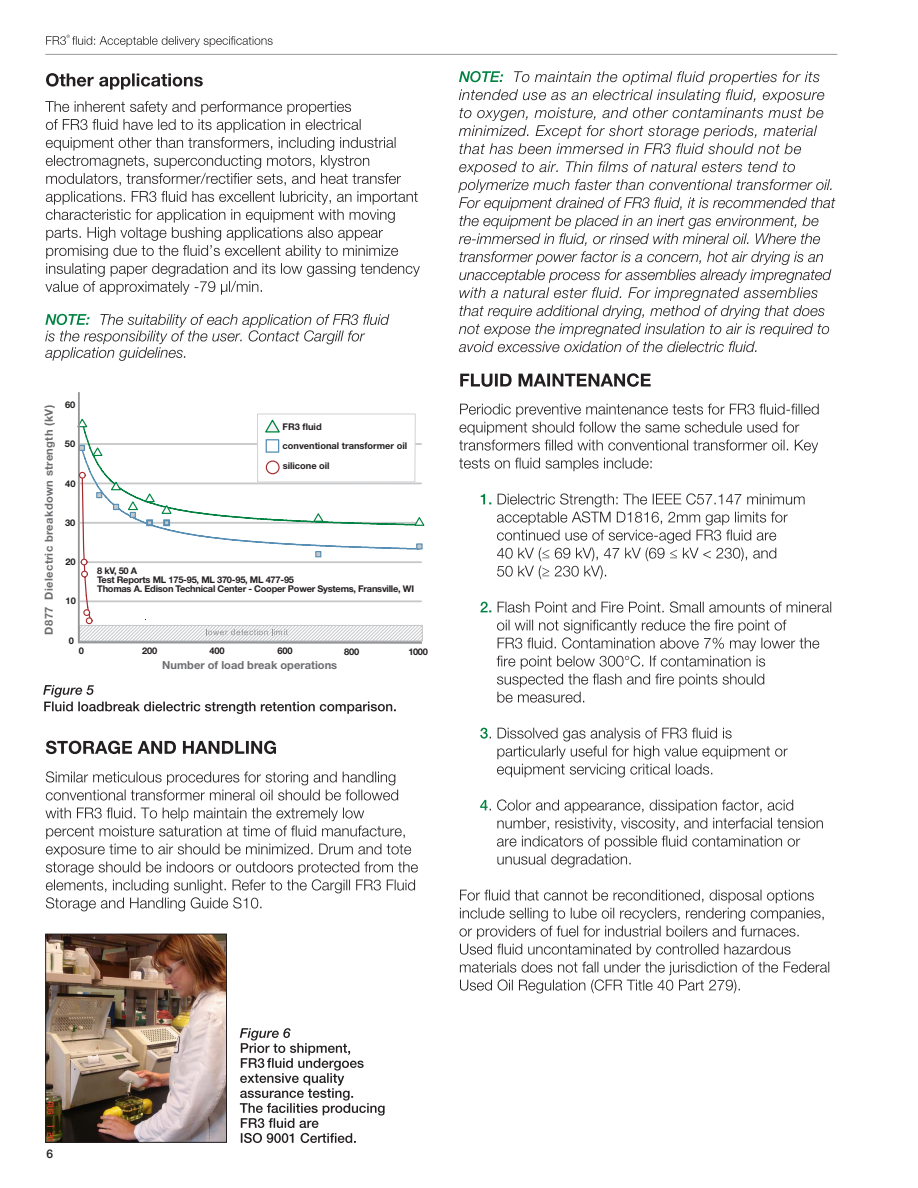
<style>
.page{position:relative;width:918px;height:1188px;background:#fff}
.page>*{position:absolute;margin:0;border:0;box-sizing:border-box;transform-origin:0 0}
.t1{font:500 12px "Helvetica Neue LT Std";color:#231f20}
.t2{font:700 11.1px "Helvetica Neue LT Std";letter-spacing:.025em;color:#6c6d70}
.t3{font:700 11.1px "Helvetica Neue LT Std";color:#6c6d70}
.t4{font:700 9.3px/9.3px "Helvetica Neue LT Std";letter-spacing:-.025em;color:#231f20}
.t5{font:700 9.3px/20.2px "Helvetica Neue LT Std";color:#231f20}
</style>
<div class="page">
<svg style="left:46px;top:35px;width:227px;height:12px"></svg>
<hr style="left:45px;top:54px;width:792px;height:1px;background:#99989b">
<svg style="left:77px;top:392px;width:345px;height:252px"></svg>
<div style="left:258px;top:414px;width:157px;height:68px;background:#fff"></div>
<div style="left:257px;top:414px;width:159px;height:68px;border:1px solid #d1d2d4"></div>
<svg style="left:77px;top:418px;width:348px;height:224px"></svg>
<div style="left:266px;top:439px;width:13px;height:14px;background:#fff;border:1px solid #568eb5"></div>
<svg style="left:81px;top:571px;width:7px;height:6px"></svg>
<div style="left:86px;top:617px;width:7px;height:7px;background:#fff;border:1px solid #a52a2e;border-radius:50%"></div>
<div style="left:83px;top:609px;width:7px;height:7px;background:#fff;border:1px solid #a52a2e;border-radius:50%"></div>
<div style="left:79px;top:472px;width:7px;height:7px;background:#fff;border:1px solid #a52a2e;border-radius:50%"></div>
<svg style="left:81px;top:559px;width:7px;height:6px"></svg>
<svg style="left:45px;top:808px;width:373px;height:103px"></svg>
<svg style="left:46px;top:771px;width:352px;height:30px"></svg>
<svg style="left:46px;top:741px;width:230px;height:13px"></svg>
<svg style="left:45px;top:314px;width:344px;height:47px"></svg>
<svg style="left:45px;top:101px;width:375px;height:194px"></svg>
<svg style="left:46px;top:73px;width:157px;height:17px"></svg>
<svg style="left:460px;top:890px;width:369px;height:103px"></svg>
<svg style="left:480px;top:799px;width:343px;height:68px"></svg>
<svg style="left:480px;top:728px;width:308px;height:49px"></svg>
<svg style="left:497px;top:620px;width:322px;height:83px"></svg>
<svg style="left:498px;top:601px;width:333px;height:12px"></svg>
<svg style="left:480px;top:602px;width:11px;height:10px"></svg>
<svg style="left:497px;top:493px;width:308px;height:86px"></svg>
<svg style="left:481px;top:494px;width:10px;height:10px"></svg>
<svg style="left:459px;top:404px;width:360px;height:67px"></svg>
<svg style="left:460px;top:373px;width:191px;height:14px"></svg>
<svg style="left:458px;top:161px;width:377px;height:191px"></svg>
<svg style="left:459px;top:71px;width:365px;height:83px"></svg>
<svg style="left:240px;top:1028px;width:145px;height:115px"></svg>
<img style="left:47px;top:936px;width:178px;height:205px">
<div style="left:45px;top:934px;width:182px;height:209px;border:1px solid #231f20"></div>
<svg style="left:43px;top:685px;width:353px;height:29px"></svg>
<p class="t2" style="left:42px;top:635px;width:231px;rotate:-90deg">D877 Dielectric breakdown strength (kV)</p>
<p class="t4" style="left:65px;top:399px;width:12px">60</p>
<p class="t4" style="left:65px;top:439px;width:12px">50</p>
<p class="t4" style="left:65px;top:478px;width:12px">40</p>
<p class="t4" style="left:65px;top:518px;width:12px">30</p>
<p class="t4" style="left:65px;top:557px;width:12px">20</p>
<p class="t4" style="left:66px;top:596px;width:12px">10</p>
<p class="t4" style="left:69px;top:636px;width:7px">0</p>
<p class="t4" style="left:79px;top:646px;width:7px">0</p>
<p class="t4" style="left:283px;top:422px;width:41px">FR3 fluid</p>
<p class="t5" style="left:283px;top:435px;width:126px">conventional transformer oil silicone oil</p>
<p class="t4" style="left:97px;top:566px;width:318px">8 kV, 50 A<br>Test Reports ML 175-95, ML 370-95, ML 477-95<br>Thomas A. Edison Technical Center - Cooper Power Systems, Fransville, WI</p>
<p class="t4" style="left:142px;top:646px;width:17px">200</p>
<p class="t4" style="left:209px;top:645px;width:17px">400</p>
<p class="t4" style="left:277px;top:646px;width:17px">600</p>
<p class="t4" style="left:344px;top:646px;width:17px">800</p>
<p class="t4" style="left:409px;top:647px;width:21px">1000</p>
<p class="t3" style="left:162px;top:658px;width:176px">Number of load break operations</p>
<p class="t1" style="left:46px;top:1146px;width:8px">6</p>
</div>
